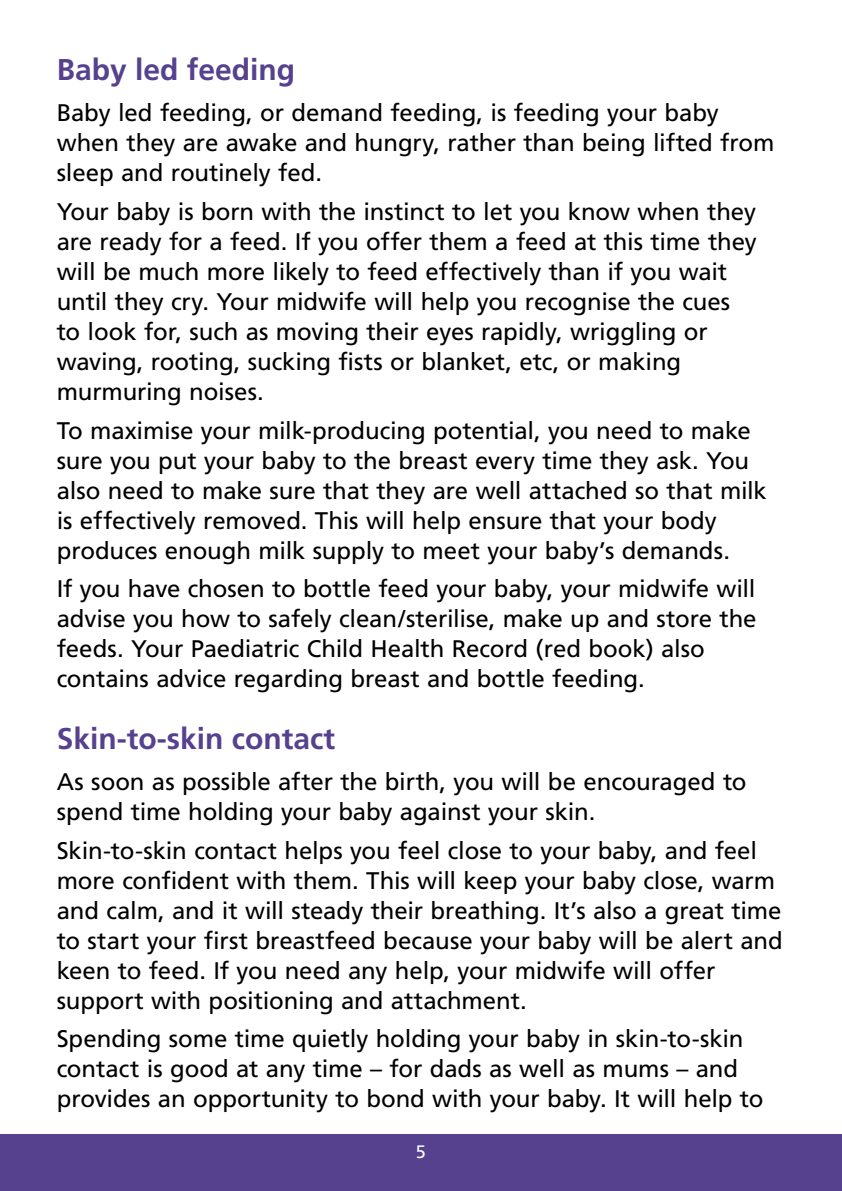
<style>
.page{position:relative;width:842px;height:1191px;background:#fff}
.page>*{position:absolute;margin:0;border:0;box-sizing:border-box;transform-origin:0 0}
.t1{font:700 30px "Frutiger";color:#56418e}
.t2{font:24px/30px "Frutiger";letter-spacing:-.005em;color:#000}
.t3{font:18px "Frutiger";color:#fff}
</style>
<div class="page">
<div style="left:0;top:1134px;width:842px;height:57px;background:#56418e"></div>
<p class="t1" style="left:57px;top:52px;width:240px">Baby led feeding</p>
<p class="t2" style="left:57px;top:98px;width:719px">Baby led feeding, or demand feeding, is feeding your baby when they are awake and hungry, rather than being lifted from sleep and routinely fed.</p>
<p class="t2" style="left:57px;top:196px;width:702px">Your baby is born with the instinct to let you know when they are ready for a feed. If you offer them a feed at this time they will be much more likely to feed effectively than if you wait until they cry. Your midwife will help you recognise the cues to look for, such as moving their eyes rapidly, wriggling or waving, rooting, sucking fists or blanket, etc, or making murmuring noises.</p>
<p class="t2" style="left:57px;top:415px;width:712px">To maximise your milk-producing potential, you need to make sure you put your baby to the breast every time they ask. You also need to make sure that they are well attached so that milk is effectively removed. This will help ensure that your body produces enough milk supply to meet your baby’s demands.</p>
<p class="t2" style="left:57px;top:573px;width:701px">If you have chosen to bottle feed your baby, your midwife will advise you how to safely clean/sterilise, make up and store the feeds. Your Paediatric Child Health Record (red book) also contains advice regarding breast and bottle feeding.</p>
<p class="t1" style="left:57px;top:720px;width:280px">Skin-to-skin contact</p>
<p class="t2" style="left:57px;top:766px;width:691px">As soon as possible after the birth, you will be encouraged to spend time holding your baby against your skin.</p>
<p class="t2" style="left:57px;top:835px;width:728px">Skin-to-skin contact helps you feel close to your baby, and feel more confident with them. This will keep your baby close, warm and calm, and it will steady their breathing. It’s also a great time to start your first breastfeed because your baby will be alert and keen to feed. If you need any help, your midwife will offer support with positioning and attachment.</p>
<p class="t2" style="left:57px;top:1023px;width:708px">Spending some time quietly holding your baby in skin-to-skin contact is good at any time – for dads as well as mums – and provides an opportunity to bond with your baby. It will help to</p>
<p class="t3" style="left:416px;top:1141px;width:12px">5</p>
</div>
